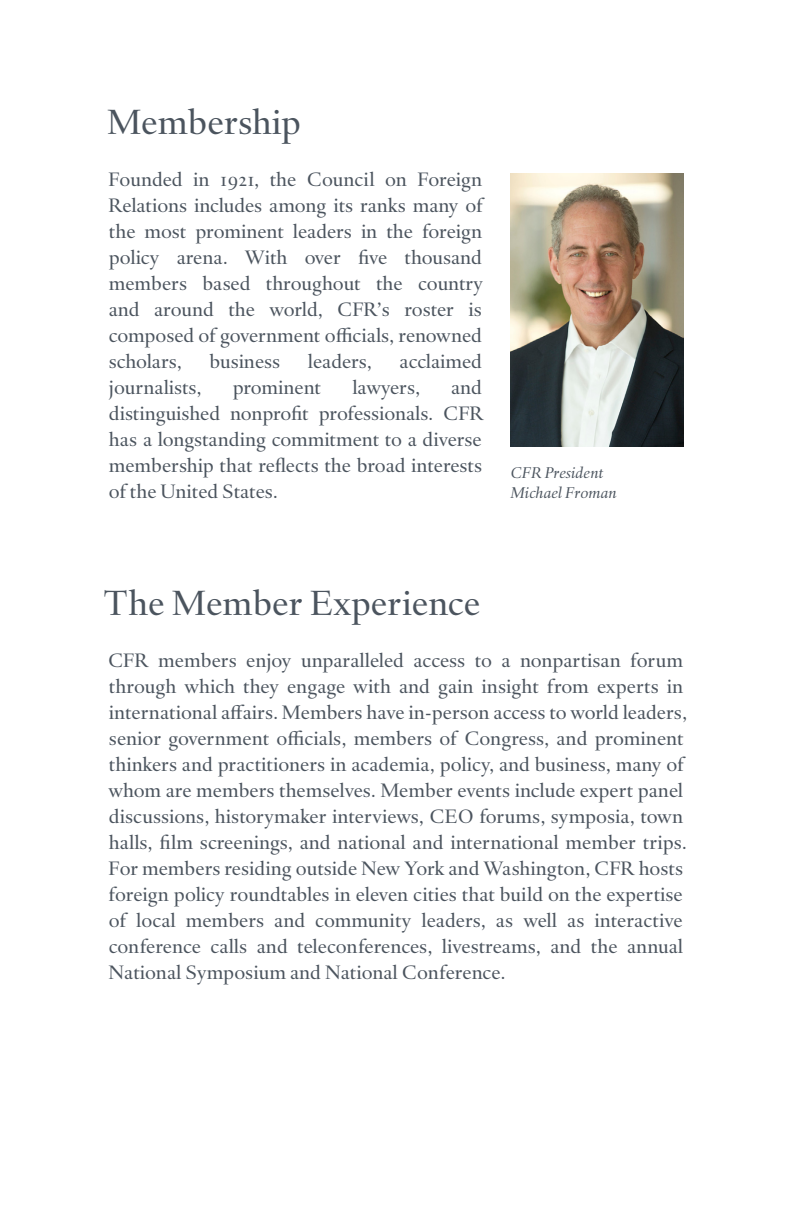
<style>
.page{position:relative;width:792px;height:1224px;background:#fff}
.page>*{position:absolute;margin:0;border:0;box-sizing:border-box;transform-origin:0 0}
.Section_Header_-_San_Serif{font:36px "Haarlemmer MT Pro";color:#4b545e}
.Section_Header_-_San_Serif-2{font:20px/26px "Haarlemmer MT Pro";color:#4b545e;text-align:justify}
.Section_Header___Serif{font:italic 16px/20px "Haarlemmer MT Pro";color:#4b545e}
</style>
<div class="page">
<img style="left:510px;top:173px;width:174px;height:274px">
<p class="Section_Header_-_San_Serif" style="left:107px;top:101px;width:195px">Membership</p>
<p class="Section_Header_-_San_Serif-2" style="left:109px;top:167px;width:376px">Founded in 1921, the Council on Foreign Relations includes among its ranks many of the most prominent leaders in the foreign policy arena. With over five thousand members based throughout the country and around the world, CFR’s roster is composed of government officials, renowned scholars,</p>
<p class="Section_Header_-_San_Serif-2" style="left:210px;top:349px;width:72px">business</p>
<p class="Section_Header_-_San_Serif-2" style="left:308px;top:349px;width:65px">leaders,</p>
<p class="Section_Header_-_San_Serif-2" style="left:400px;top:349px;width:84px">acclaimed</p>
<p class="Section_Header_-_San_Serif-2" style="left:109px;top:375px;width:94px">journalists,</p>
<p class="Section_Header_-_San_Serif-2" style="left:233px;top:375px;width:90px">prominent</p>
<p class="Section_Header_-_San_Serif-2" style="left:352px;top:375px;width:69px">lawyers,</p>
<p class="Section_Header_-_San_Serif-2" style="left:109px;top:375px;width:377px;text-indent:342px">and distinguished nonprofit professionals. CFR has a longstanding commitment to a diverse membership that reflects the broad interests of the United States.</p>
<p class="Section_Header___Serif" style="left:510px;top:463px;width:108px">CFR President<br>Michael Froman</p>
<p class="Section_Header_-_San_Serif" style="left:104px;top:582px;width:378px">The Member Experience</p>
<p class="Section_Header_-_San_Serif-2" style="left:108px;top:648px;width:580px;text-align:left">CFR members enjoy unparalleled access to a nonpartisan forum through which they engage with and gain insight from experts in international affairs. Members have in-person access to world leaders, senior government officials, members of Congress, and prominent thinkers and practitioners in academia, policy, and business, many of whom are members themselves. Member events include expert panel discussions, historymaker interviews, CEO forums, symposia, town halls, film screenings, and national and international member trips.<br>For members residing outside New York and Washington, CFR hosts foreign policy roundtables in eleven cities that build on the expertise of local members and community leaders, as well as interactive conference calls and teleconferences, livestreams, and the annual National Symposium and National Conference.</p>
</div>
